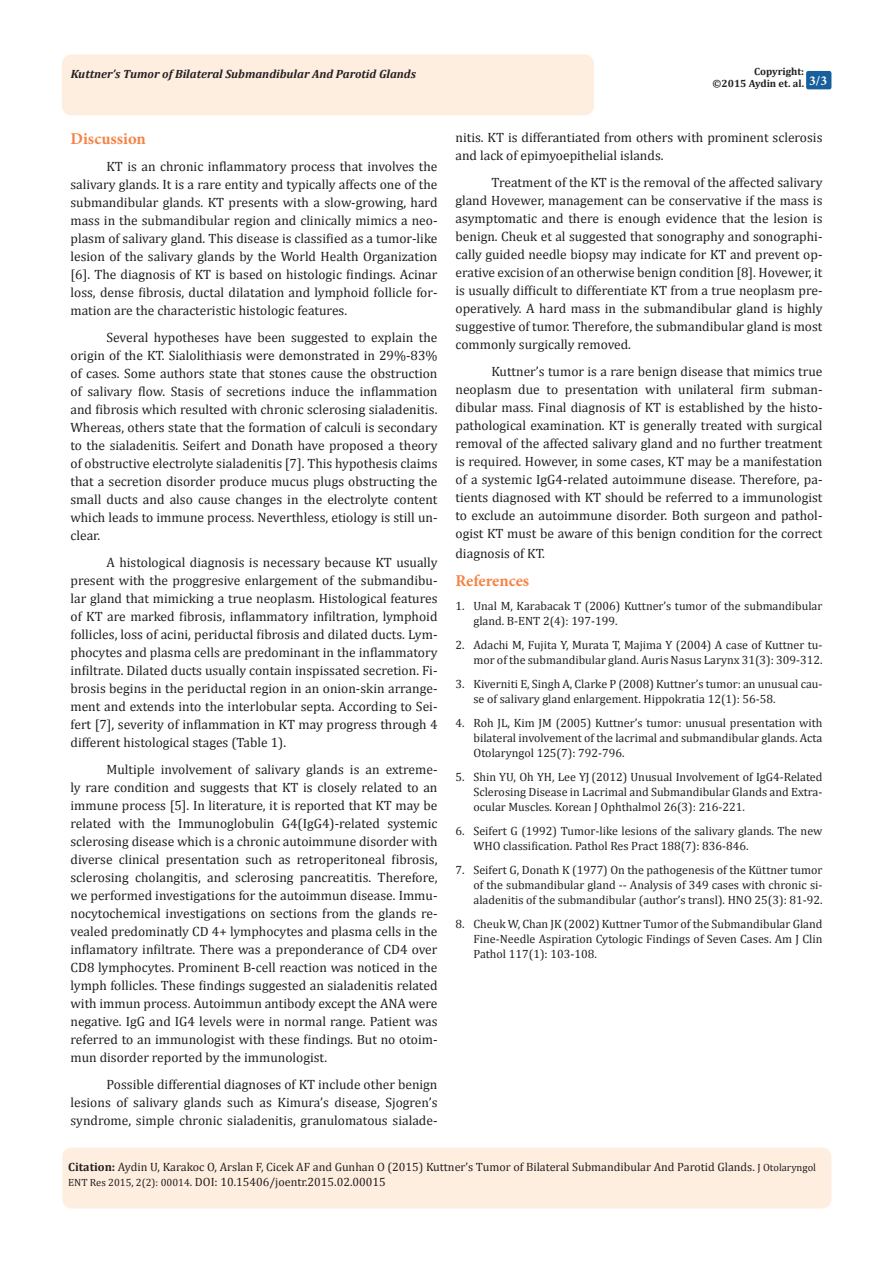
<style>
.page{position:relative;width:893px;height:1263px;background:#fff}
.page>*{position:absolute;margin:0;border:0;box-sizing:border-box;transform-origin:0 0}
.List_Paragraph{font:700 16.5px "Minion Pro";color:#f58345}
.List_Paragraph-2{font:13.5px/18px "Cambria";color:#231f20;text-align:justify}
.t1{font:700 13.5px "Minion Pro";color:#fff}
.t2{font:12px/15px "Cambria";color:#231f20}
.t3{font:italic 700 12px "Cambria";color:#231f20}
.t4{font:700 10.5px "Cambria";color:#231f20}
.s1{font-weight:700}
.s2{font-size:10.5px}
</style>
<div class="page">
<div style="left:62px;top:54px;width:532px;height:62px;background:#feeee0;border-radius:10px"></div>
<div style="left:62px;top:1147px;width:769px;height:61px;background:#feeee0;border-radius:10px"></div>
<div style="left:806px;top:71px;width:25px;height:18px;background:#18609d;border-radius:2px"></div>
<p class="t3" style="left:71px;top:65px;width:347px">Kuttner’s Tumor of Bilateral Submandibular And Parotid Glands</p>
<p class="List_Paragraph" style="left:70px;top:127px;width:77px">Discussion</p>
<p class="List_Paragraph-2" style="left:70px;top:157px;width:368px;text-indent:36px">KT is an chronic inflammatory process that involves the salivary glands. It is a rare entity and typically affects one of the submandibular glands. KT presents with a slow-growing, hard mass in the submandibular region and clinically mimics a neo&shy;plasm of salivary gland. This disease is classified as a tumor-like lesion of the salivary glands by the World Health Organization [6]. The diagnosis of KT is based on histologic findings. Acinar loss, dense fibrosis, ductal dilatation and lymphoid follicle for&shy;mation are the characteristic histologic features.</p>
<p class="List_Paragraph-2" style="left:70px;top:328px;width:368px;text-indent:36px">Several hypotheses have been suggested to explain the origin of the KT. Sialolithiasis were demonstrated in 29%-83% of cases. Some authors state that stones cause the obstruction of salivary flow. Stasis of secretions induce the inflammation and fibrosis which resulted with chronic sclerosing sialadenitis.<br>Whereas, others state that the formation of calculi is secondary to the sialadenitis. Seifert and Donath have proposed a theory of obstructive electrolyte sialadenitis [7]. This hypothesis claims that a secretion disorder produce mucus plugs obstructing the small ducts and also cause changes in the electrolyte content which leads to immune process. Neverthless, etiology is still un&shy;clear.</p>
<p class="List_Paragraph-2" style="left:70px;top:553px;width:368px;text-indent:36px">A histological diagnosis is necessary because KT usually present with the proggresive enlargement of the submandibu&shy;lar gland that mimicking a true neoplasm. Histological features of KT are marked fibrosis, inflammatory infiltration, lymphoid follicles, loss of acini, periductal fibrosis and dilated ducts. Lym&shy;phocytes and plasma cells are predominant in the inflammatory infiltrate. Dilated ducts usually contain inspissated secretion. Fi&shy;brosis begins in the periductal region in an onion-skin arrange&shy;ment and extends into the interlobular septa. According to Sei&shy;fert [7], severity of inflammation in KT may progress through 4 different histological stages (Table 1).</p>
<p class="List_Paragraph-2" style="left:70px;top:760px;width:368px;text-indent:36px">Multiple involvement of salivary glands is an extreme&shy;ly rare condition and suggests that KT is closely related to an immune process [5]. In literature, it is reported that KT may be related with the Immunoglobulin G4(IgG4)-related systemic sclerosing disease which is a chronic autoimmune disorder with diverse clinical presentation such as retroperitoneal fibrosis, sclerosing cholangitis, and sclerosing pancreatitis. Therefore, we performed investigations for the autoimmun disease. Immu&shy;nocytochemical investigations on sections from the glands re&shy;vealed predominatly CD 4+ lymphocytes and plasma cells in the inflamatory infiltrate. There was a preponderance of CD4 over CD8 lymphocytes. Prominent B-cell reaction was noticed in the lymph follicles. These findings suggested an sialadenitis related with immun process. Autoimmun antibody except the ANA were negative. IgG and IG4 levels were in normal range. Patient was referred to an immunologist with these findings. But no otoim&shy;mun disorder reported by the immunologist.</p>
<p class="List_Paragraph-2" style="left:70px;top:1075px;width:368px;text-indent:36px">Possible differential diagnoses of KT include other benign lesions of salivary glands such as Kimura’s disease, Sjogren’s syndrome, simple chronic sialadenitis, granulomatous sialade-</p>
<p class="t4" style="left:754px;top:64px;width:52px">Copyright:</p>
<p class="t4" style="left:713px;top:76px;width:93px">©2015 Aydin et. al.</p>
<p class="t1" style="left:809px;top:71px;width:19px">3/3</p>
<p class="List_Paragraph-2" style="left:455px;top:129px;width:368px">nitis. KT is differantiated from others with prominent sclerosis and lack of epimyoepithelial islands.</p>
<p class="List_Paragraph-2" style="left:455px;top:174px;width:368px;text-indent:36px">Treatment of the KT is the removal of the affected salivary gland Hovewer, management can be conservative if the mass is asymptomatic and there is enough evidence that the lesion is benign. Cheuk et al suggested that sonography and sonographi&shy;cally guided needle biopsy may indicate for KT and prevent op&shy;erative excision of an otherwise benign condition [8]. Hovewer, it is usually difficult to differentiate KT from a true neoplasm pre&shy;operatively. A hard mass in the submandibular gland is highly suggestive of tumor. Therefore, the submandibular gland is most commonly surgically removed.</p>
<p class="List_Paragraph-2" style="left:455px;top:363px;width:368px;text-indent:36px">Kuttner’s tumor is a rare benign disease that mimics true neoplasm due to presentation with unilateral firm subman&shy;dibular mass. Final diagnosis of KT is established by the histo&shy;pathological examination. KT is generally treated with surgical removal of the affected salivary gland and no further treatment is required. However, in some cases, KT may be a manifestation of a systemic IgG4-related autoimmune disease. Therefore, pa&shy;tients diagnosed with KT should be referred to a immunologist to exclude an autoimmune disorder. Both surgeon and pathol&shy;ogist KT must be aware of this benign condition for the correct</p>
<p class="List_Paragraph-2" style="left:455px;top:544px;width:91px">diagnosis of KT.</p>
<p class="List_Paragraph" style="left:455px;top:569px;width:75px">References</p>
<p class="t2" style="left:473px;top:599px;width:350px;text-indent:-18px">1. Unal M, Karabacak T (2006) Kuttner’s tumor of the submandibular gland. B-ENT 2(4): 197-199.</p>
<p class="t2" style="left:455px;top:638px;width:368px;text-align:right">2. Adachi M, Fujita Y, Murata T, Majima Y (2004) A case of Kuttner tu&shy;mor of the submandibular gland. Auris Nasus Larynx 31(3): 309-312.</p>
<p class="t2" style="left:473px;top:677px;width:350px;text-indent:-18px">3. Kiverniti E, Singh A, Clarke P (2008) Kuttner’s tumor: an unusual cau&shy;se of salivary gland enlargement. Hippokratia 12(1): 56-58.</p>
<p class="t2" style="left:473px;top:716px;width:350px;text-align:justify;text-indent:-18px">4. Roh JL, Kim JM (2005) Kuttner’s tumor: unusual presentation with bilateral involvement of the lacrimal and submandibular glands. Acta Otolaryngol 125(7): 792-796.</p>
<p class="t2" style="left:473px;top:770px;width:350px;text-align:justify;text-indent:-18px">5. Shin YU, Oh YH, Lee YJ (2012) Unusual Involvement of IgG4-Related Sclerosing Disease in Lacrimal and Submandibular Glands and Extra&shy;ocular Muscles. Korean J Ophthalmol 26(3): 216-221.</p>
<p class="t2" style="left:473px;top:824px;width:350px;text-indent:-18px">6. Seifert G (1992) Tumor-like lesions of the salivary glands. The new<br>WHO classification. Pathol Res Pract 188(7): 836-846.</p>
<p class="t2" style="left:473px;top:863px;width:350px;text-align:justify;text-indent:-18px">7. Seifert G, Donath K (1977) On the pathogenesis of the Küttner tumor of the submandibular gland -- Analysis of 349 cases with chronic si&shy;aladenitis of the submandibular (author’s transl). HNO 25(3): 81-92.</p>
<p class="t2" style="left:473px;top:917px;width:350px;text-align:justify;text-indent:-18px">8. Cheuk W, Chan JK (2002) Kuttner Tumor of the Submandibular Gland Fine-Needle Aspiration Cytologic Findings of Seven Cases. Am J Clin Pathol 117(1): 103-108.</p>
<p class="t2" style="left:68px;top:1160px;width:749px;line-height:14.4px"><span class="s1">Citation:</span> Aydin U, Karakoc O, Arslan F, Cicek AF and Gunhan O (2015) Kuttner’s Tumor of Bilateral Submandibular And Parotid Glands. <span class="s2">J Otolaryngol<br>ENT Res 2015, 2(2): 00014</span>. DOI: 10.15406/joentr.2015.02.00015</p>
</div>
